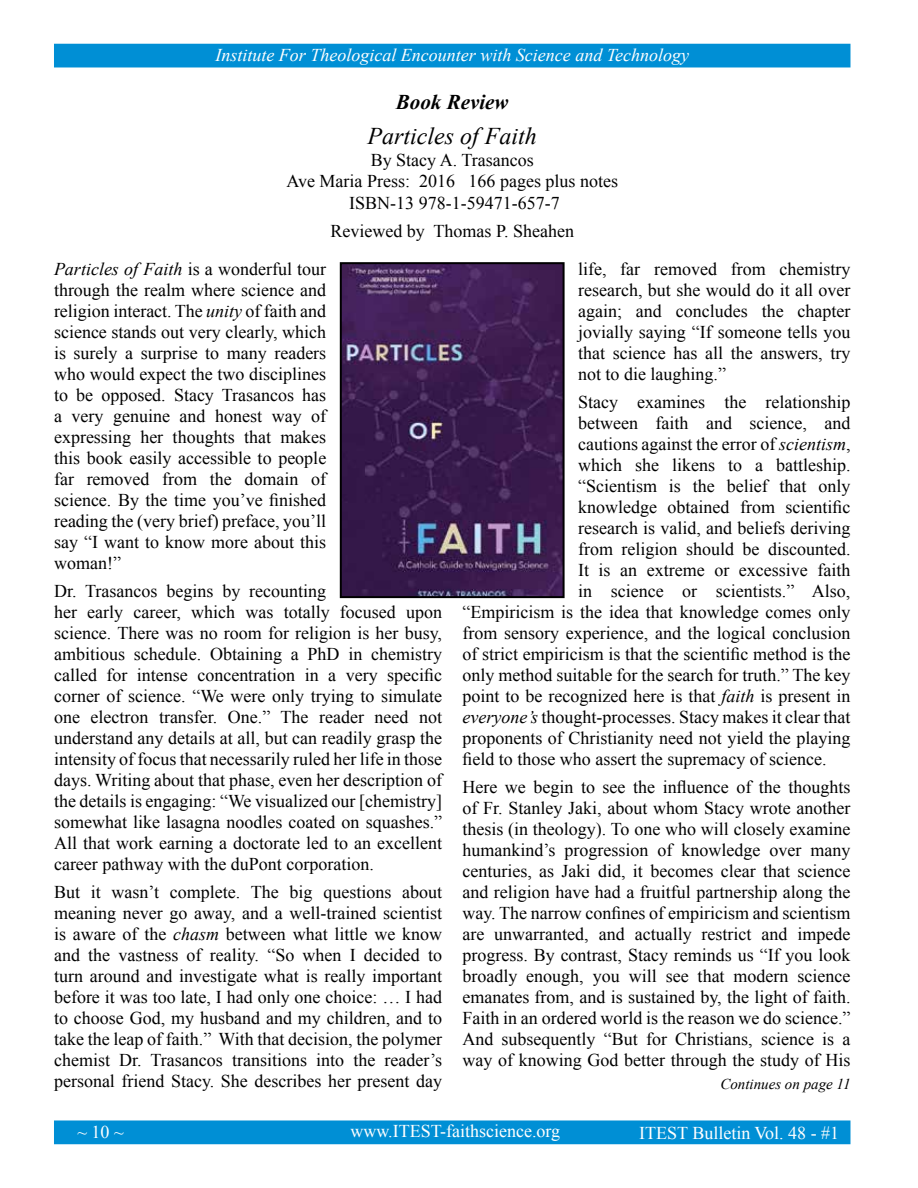
<style>
.page{position:relative;width:918px;height:1188px;background:#fff}
.page>*{position:absolute;margin:0;border:0;box-sizing:border-box;transform-origin:0 0}
.t1{font:italic 24px "Times New Roman";color:#000}
.t2{font:italic 700 21px "Times New Roman";color:#000}
.t3{font:18px/21px "Times New Roman";color:#000;text-align:justify}
.t4{font:italic 18px "Times New Roman";color:#fff}
.t5{font:18px "Times New Roman";color:#fff}
.t6{font:italic 15px "Times New Roman";color:#000}
.s1{font-style:italic}
</style>
<div class="page">
<div style="left:54px;top:1120px;width:796px;height:24px;background:#008fd5;border:2px solid #008fd5"></div>
<div style="left:54px;top:44px;width:796px;height:23px;background:#008fd5"></div>
<img style="left:343px;top:265px;width:219px;height:330px">
<div style="left:340px;top:262px;width:225px;height:336px;border:2px solid #000"></div>
<p class="t4" style="left:215px;top:43px;width:475px">Institute For Theological Encounter with Science and Technology</p>
<p class="t2" style="left:396px;top:87px;width:114px">Book Review</p>
<h1 class="t1" style="left:368px;top:120px;width:171px">Particles of Faith</h1>
<p class="t3" style="left:286px;top:149px;width:333px;line-height:21.6px;text-align:center">By Stacy A. Trasancos<br>Ave Maria Press: 2016 166 pages plus notes<br>ISBN-13 978-1-59471-657-7</p>
<p class="t3" style="left:330px;top:220px;width:245px">Reviewed by Thomas P. Sheahen</p>
<p class="t3" style="left:578px;top:258px;width:274px">life, far removed from chemistry research, but she would do it all over again; and concludes the chapter jovially saying “If someone tells you that science has all the answers, try not to die laughing.”</p>
<p class="t3" style="left:578px;top:391px;width:274px">Stacy examines the relationship</p>
<p class="t3" style="left:578px;top:412px;width:274px">between faith and science, and</p>
<p class="t3" style="left:578px;top:433px;width:274px">cautions against the error of <span class="s1">scientism</span>,</p>
<p class="t3" style="left:578px;top:454px;width:274px">which she likens to a battleship.</p>
<p class="t3" style="left:578px;top:475px;width:274px">“Scientism is the belief that only</p>
<p class="t3" style="left:578px;top:496px;width:274px">knowledge obtained from scientific</p>
<p class="t3" style="left:578px;top:517px;width:274px">research is valid, and beliefs deriving</p>
<p class="t3" style="left:578px;top:538px;width:274px">from religion should be discounted.</p>
<p class="t3" style="left:578px;top:559px;width:274px">It is an extreme or excessive faith</p>
<p class="t3" style="left:578px;top:580px;width:274px">in science or scientists.” Also,</p>
<p class="t3" style="left:462px;top:601px;width:390px">“Empiricism is the idea that knowledge comes only</p>
<p class="t3" style="left:462px;top:622px;width:390px">from sensory experience, and the logical conclusion</p>
<p class="t3" style="left:462px;top:643px;width:390px">of strict empiricism is that the scientific method is the</p>
<p class="t3" style="left:462px;top:664px;width:390px">only method suitable for the search for truth.” The key</p>
<p class="t3" style="left:462px;top:685px;width:390px">point to be recognized here is that <span class="s1">faith</span> is present in</p>
<p class="t3" style="left:462px;top:706px;width:390px"><span class="s1">everyone’s</span> thought-processes. Stacy makes it clear that</p>
<p class="t3" style="left:462px;top:727px;width:390px">proponents of Christianity need not yield the playing</p>
<p class="t3" style="left:462px;top:748px;width:366px">field to those who assert the supremacy of science.</p>
<p class="t3" style="left:462px;top:776px;width:390px">Here we begin to see the influence of the thoughts of Fr. Stanley Jaki, about whom Stacy wrote another thesis (in theology). To one who will closely examine humankind’s progression of knowledge over many centuries, as Jaki did, it becomes clear that science and religion have had a fruitful partnership along the way. The narrow confines of empiricism and scientism are unwarranted, and actually restrict and impede progress. By contrast, Stacy reminds us “If you look broadly enough, you will see that modern science emanates from, and is sustained by, the light of faith.<br>Faith in an ordered world is the reason we do science.” And subsequently “But for Christians, science is a way of knowing God better through the study of His</p>
<p class="t3" style="left:54px;top:258px;width:274px"><span class="s1">Particles of Faith</span> is a wonderful tour through the realm where science and religion interact. The <span class="s1">unity</span> of faith and science stands out very clearly, which is surely a surprise to many readers who would expect the two disciplines to be opposed. Stacy Trasancos has a very genuine and honest way of expressing her thoughts that makes this book easily accessible to people far removed from the domain of science. By the time you’ve finished reading the (very brief) preface, you’ll say “I want to know more about this woman!”</p>
<p class="t3" style="left:54px;top:580px;width:390px;text-align:left">Dr. Trasancos begins by recounting<br>her early career, which was totally focused upon science. There was no room for religion is her busy, ambitious schedule. Obtaining a PhD in chemistry called for intense concentration in a very specific corner of science. “We were only trying to simulate one electron transfer. One.” The reader need not understand any details at all, but can readily grasp the intensity of focus that necessarily ruled her life in those days. Writing about that phase, even her description of the details is engaging: “We visualized our [chemistry] somewhat like lasagna noodles coated on squashes.” All that work earning a doctorate led to an excellent career pathway with the duPont corporation.</p>
<p class="t3" style="left:54px;top:881px;width:390px">But it wasn’t complete. The big questions about meaning never go away, and a well-trained scientist is aware of the <span class="s1">chasm</span> between what little we know and the vastness of reality. “So when I decided to turn around and investigate what is really important before it was too late, I had only one choice: … I had to choose God, my husband and my children, and to take the leap of faith.” With that decision, the polymer chemist Dr. Trasancos transitions into the reader’s personal friend Stacy. She describes her present day</p>
<p class="t6" style="left:720px;top:1073px;width:132px">Continues on page 11</p>
<p class="t5" style="left:77px;top:1120px;width:48px">~ 10 ~</p>
<p class="t5" style="left:350px;top:1119px;width:211px">www.ITEST-faithscience.org</p>
<p class="t5" style="left:639px;top:1120px;width:202px">ITEST Bulletin Vol. 48 - #1</p>
</div>
